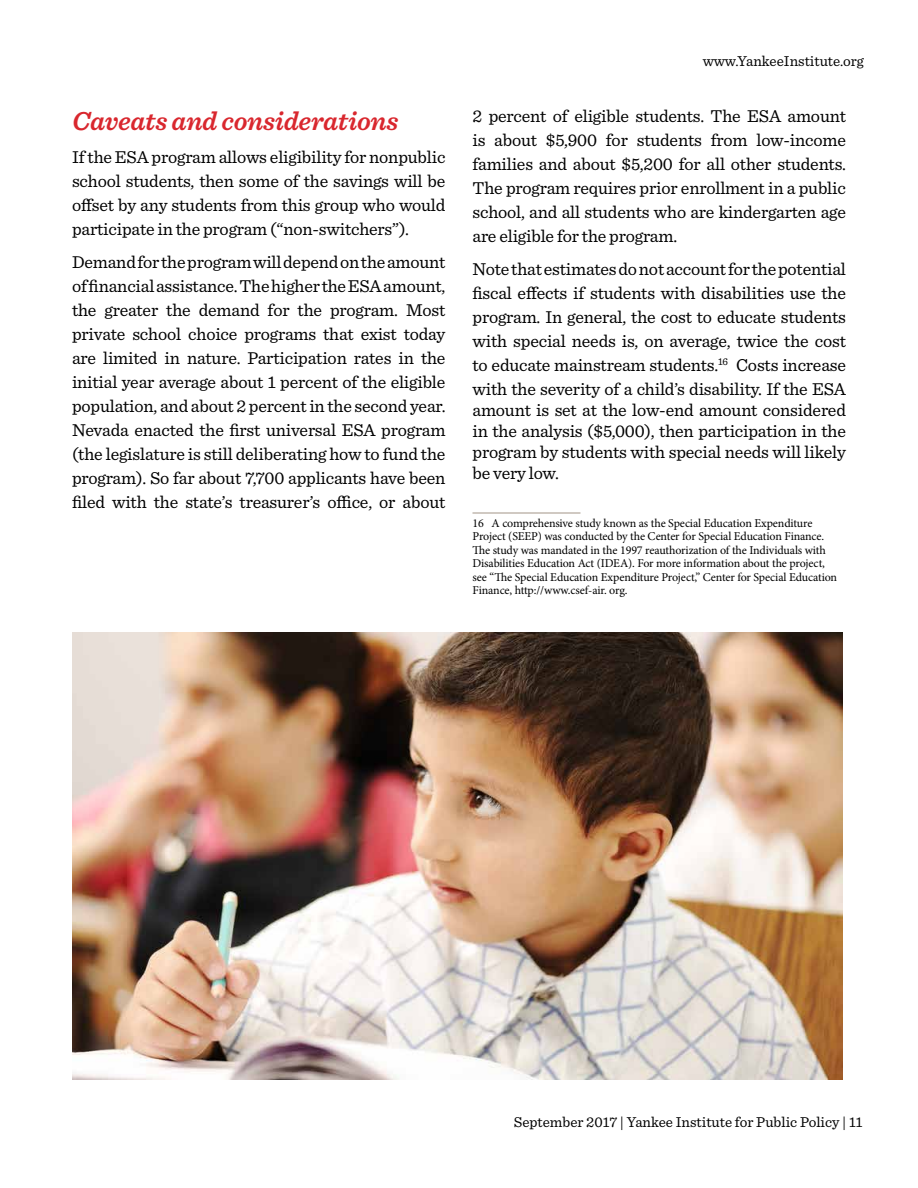
<style>
.page{position:relative;width:918px;height:1188px;background:#fff}
.page>*{position:absolute;margin:0;border:0;box-sizing:border-box;transform-origin:0 0}
.t1{font:italic 600 27px "Sentinel";letter-spacing:-.01em;color:#d9272e}
.t2{font:18px/24px "Sentinel";letter-spacing:-.01em;color:#000;text-align:justify}
.t3{font:15px "Sentinel";color:#000}
.t4{font:12px/13.5px "Minion Pro";letter-spacing:-.01em;color:#000}
</style>
<div class="page">
<hr style="left:472px;top:512px;width:108px;height:2px;background:#c1b8af">
<img style="left:72px;top:632px;width:771px;height:448px">
<h1 class="t1" style="left:72px;top:100px;width:328px">Caveats and considerations</h1>
<p class="t2" style="left:72px;top:143px;width:375px">If the ESA program allows eligibility for nonpublic school students, then some of the savings will be offset by any students from this group who would participate in the program (“non-switchers”).</p>
<p class="t2" style="left:72px;top:248px;width:375px">Demand for the program will depend on the amount of financial assistance. The higher the ESA amount, the greater the demand for the program. Most private school choice programs that exist today are limited in nature. Participation rates in the initial year average about 1 percent of the eligible population, and about 2 percent in the second year.<br>Nevada enacted the first universal ESA program (the legislature is still deliberating how to fund the program). So far about 7,700 applicants have been filed with the state’s treasurer’s office, or about</p>
<p class="t3" style="left:703px;top:50px;width:163px">www.YankeeInstitute.org</p>
<p class="t2" style="left:472px;top:103px;width:375px">2 percent of eligible students. The ESA amount is about $5,900 for students from low-income families and about $5,200 for all other students.<br>The program requires prior enrollment in a public school, and all students who are kindergarten age are eligible for the program.</p>
<p class="t2" style="left:472px;top:256px;width:375px">Note that estimates do not account for the potential fiscal effects if students with disabilities use the program. In general, the cost to educate students with special needs is, on average, twice the cost to educate mainstream students.<sup>16</sup> Costs increase with the severity of a child’s disability. If the ESA</p>
<p class="t2" style="left:473px;top:399px;width:375px;line-height:21px">amount is set at the low-end amount considered in the analysis ($5,000), then participation in the program by students with special needs will likely be very low.</p>
<p class="t4" style="left:472px;top:516px;width:366px">16 A comprehensive study known as the Special Education Expenditure Project (SEEP) was conducted by the Center for Special Education Finance.<br>The study was mandated in the 1997 reauthorization of the Individuals with Disabilities Education Act (IDEA). For more information about the project, see “The Special Education Expenditure Project,” Center for Special Education Finance, http://www.csef-air. org.</p>
<p class="t3" style="left:514px;top:1111px;width:350px">September 2017 | Yankee Institute for Public Policy | 11</p>
</div>
